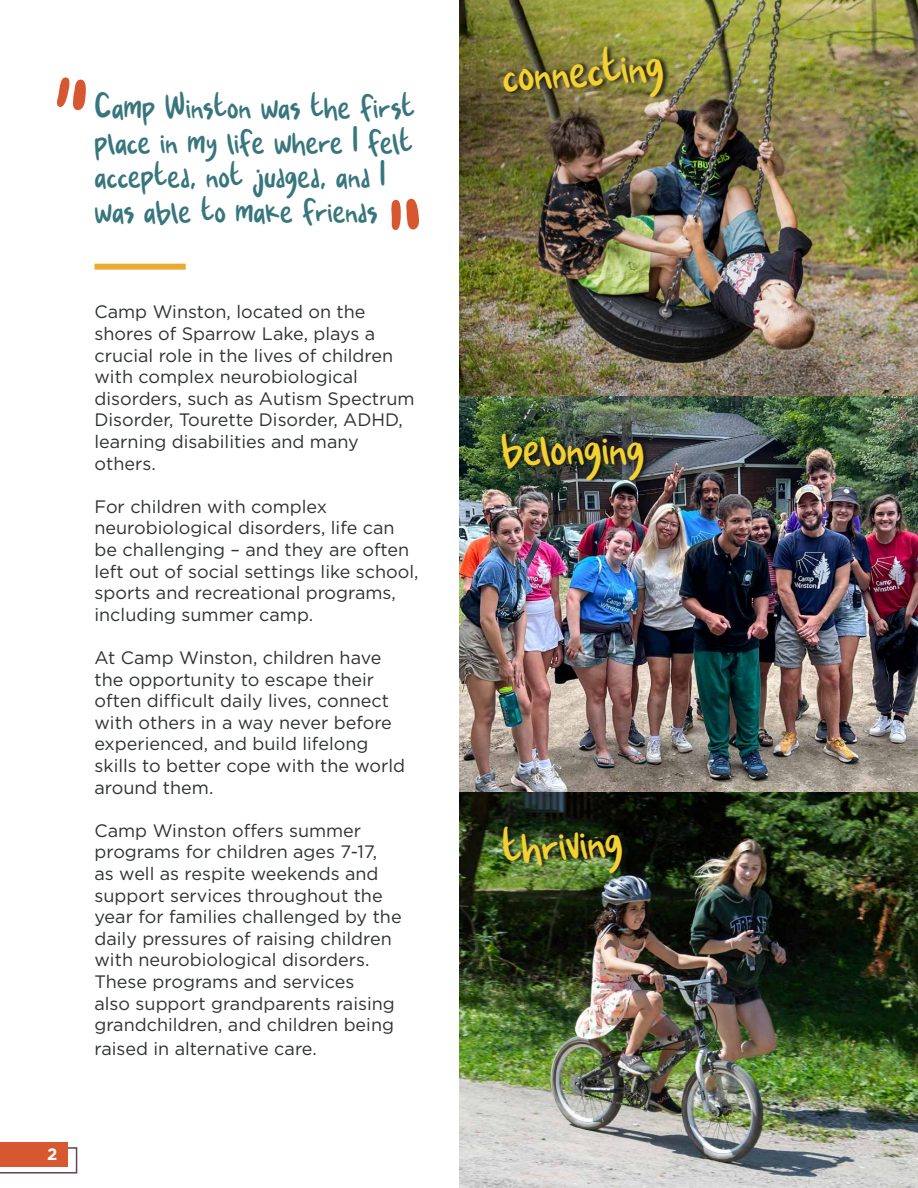
<style>
.page{position:relative;width:918px;height:1188px;background:#fff}
.page>*{position:absolute;margin:0;border:0;box-sizing:border-box;transform-origin:0 0}
.t1{font:45px "Market Written";letter-spacing:-.015em;color:#f3d131}
.t2{font:31.5px/34.5px "Market Written";letter-spacing:-.01em;color:#38767d}
.t3{font:18px/21.6px "Gotham";color:#2f3233}
.t4{font:700 16.5px "Gotham";color:#fff}
</style>
<div class="page">
<img style="left:459px;top:0;width:459px;height:792px">
<div style="left:94px;top:264px;width:92px;height:6px;background:#eaab35"></div>
<img style="left:459px;top:792px;width:459px;height:396px">
<div style="left:504px;top:823px;width:125px;height:53px;background:#121212;opacity:.82"></div>
<div style="left:504px;top:43px;width:166px;height:58px;background:#121212;opacity:.82"></div>
<div style="left:502px;top:431px;width:148px;height:53px;background:#121212;opacity:.82"></div>
<svg style="left:57px;top:77px;width:29px;height:34px"></svg>
<svg style="left:391px;top:198px;width:28px;height:32px"></svg>
<svg style="left:0;top:1147px;width:77px;height:27px"></svg>
<div style="left:0;top:1142px;width:68px;height:25px;background:#d75731"></div>
<p class="t4" style="left:47px;top:1143px;width:12px">2</p>
<h2 class="t2" style="left:94px;top:91px;width:322px">Camp Winston was the first place in my life where I felt accepted, not judged, and I was able to make friends</h2>
<p class="t3" style="left:94px;top:301px;width:322px">Camp Winston, located on the shores of Sparrow Lake, plays a crucial role in the lives of children with complex neurobiological disorders, such as Autism Spectrum<br>Disorder, Tourette Disorder, ADHD, learning disabilities and many others.</p>
<p class="t3" style="left:94px;top:495px;width:326px">For children with complex neurobiological disorders, life can be challenging – and they are often left out of social settings like school, sports and recreational programs, including summer camp.</p>
<p class="t3" style="left:94px;top:646px;width:312px">At Camp Winston, children have the opportunity to escape their often difficult daily lives, connect with others in a way never before experienced, and build lifelong skills to better cope with the world around them.</p>
<p class="t3" style="left:94px;top:819px;width:309px">Camp Winston offers summer programs for children ages 7-17,<br>as well as respite weekends and support services throughout the year for families challenged by the daily pressures of raising children with neurobiological disorders.<br>These programs and services<br>also support grandparents raising grandchildren, and children being</p>
<p class="t3" style="left:94px;top:1037px;width:224px">raised in alternative care.</p>
<h1 class="t1" style="left:500px;top:46px;width:163px;rotate:-4deg">connecting</h1>
<h1 class="t1" style="left:501px;top:419px;width:145px">belonging</h1>
<h1 class="t1" style="left:500px;top:818px;width:122px;rotate:-4deg">thriving</h1>
</div>
